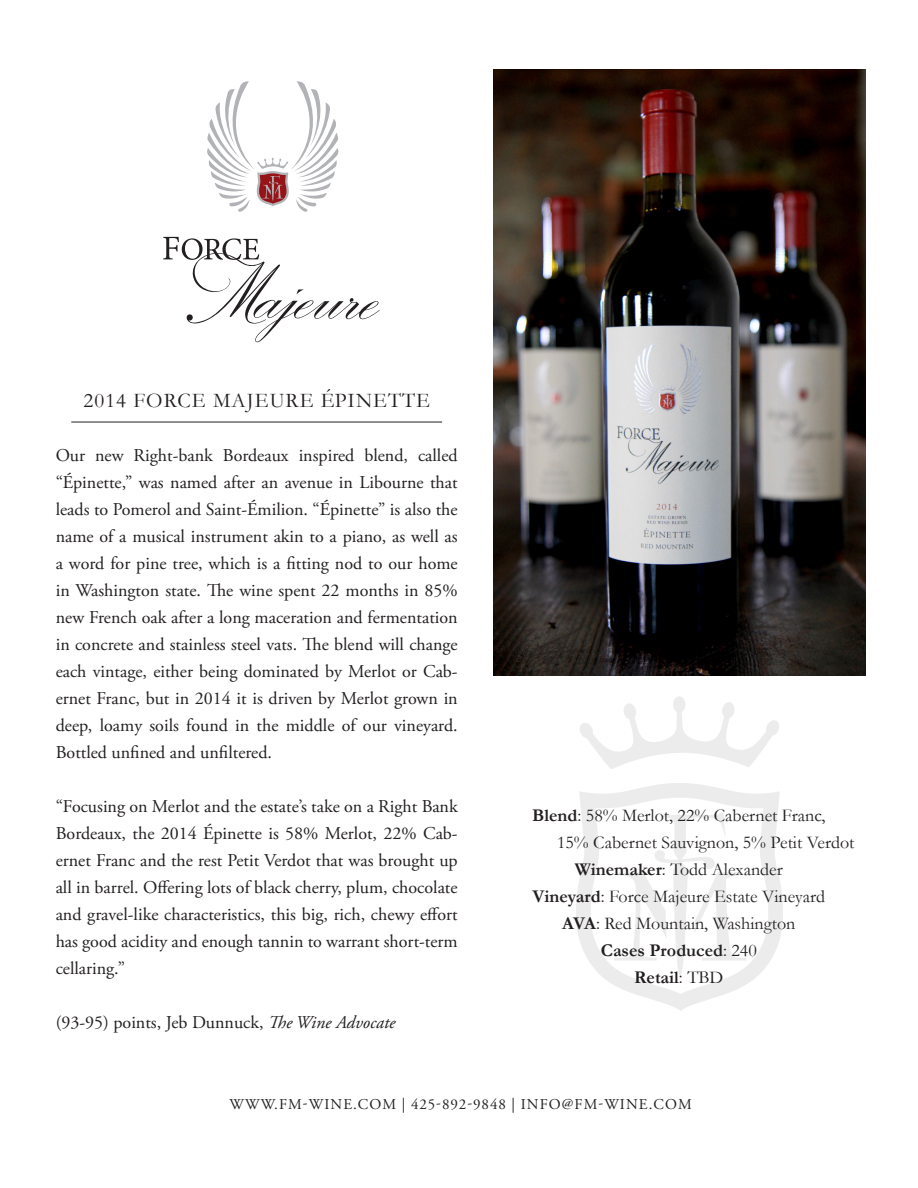
<style>
.page{position:relative;width:918px;height:1188px;background:#fff}
.page>*{position:absolute;margin:0;border:0;box-sizing:border-box;transform-origin:0 0}
.t1{font:21px "Garamond";letter-spacing:.05em;color:#231f20}
.t2{font:18px/27px "Adobe Garamond Pro";color:#231f20;text-align:justify}
.t3{font:18px "Garamond";color:#231f20}
.t4{font:700 18px "Garamond";color:#231f20}
.t5{font:15px "Adobe Garamond Pro";letter-spacing:.075em;color:#231f20}
.t6{font:12px "Centaur";letter-spacing:.075em;color:#231f20}
.t7{font:8.55px "Garamond";letter-spacing:.075em;color:#231f20}
.s1{font-style:italic}
.s2{font-weight:700}
.s3{font-weight:400}
</style>
<div class="page">
<svg style="left:576px;top:783px;width:207px;height:228px"></svg>
<svg style="left:580px;top:696px;width:199px;height:73px"></svg>
<svg style="left:591px;top:798px;width:177px;height:196px"></svg>
<svg style="left:163px;top:237px;width:217px;height:105px"></svg>
<svg style="left:207px;top:81px;width:132px;height:131px"></svg>
<hr style="left:71px;top:422px;width:371px;height:1px;background:#231f20">
<img style="left:493px;top:69px;width:373px;height:606px">
<p class="t1" style="left:84px;top:387px;width:348px">2014 FORCE MAJEURE ÉPINETTE</p>
<p class="t2" style="left:56px;top:442px;width:404px">Our new Right-bank Bordeaux inspired blend, called “Épinette,” was named after an avenue in Libourne that leads to Pomerol and Saint-Émilion. “Épinette” is also the name of a musical instrument akin to a piano, as well as a word for pine tree, which is a fitting nod to our home in Washington state. The wine spent 22 months in 85% new French oak after a long maceration and fermentation in concrete and stainless steel vats. The blend will change each vintage, either being dominated by Merlot or Cab&shy;ernet Franc, but in 2014 it is driven by Merlot grown in deep, loamy soils found in the middle of our vineyard.<br>Bottled unfined and unfiltered.</p>
<p class="t7" style="left:237px;top:400px;width:73px">ESTATE GROWN</p>
<p class="t6" style="left:222px;top:453px;width:103px">RED MOUNTAIN</p>
<p class="t2" style="left:56px;top:793px;width:404px">“Focusing on Merlot and the estate’s take on a Right Bank Bordeaux, the 2014 Épinette is 58% Merlot, 22% Cab&shy;ernet Franc and the rest Petit Verdot that was brought up all in barrel. Offering lots of black cherry, plum, chocolate and gravel-like characteristics, this big, rich, chewy effort has good acidity and enough tannin to warrant short-term cellaring.”</p>
<p class="t2" style="left:56px;top:1009px;width:341px">(93-95) points, Jeb Dunnuck, <span class="s1">The Wine Advocate</span></p>
<p class="t3" style="left:532px;top:805px;width:295px"><span class="s2">Blend</span>: 58% Merlot, 22% Cabernet Franc,</p>
<p class="t3" style="left:557px;top:832px;width:299px">15% Cabernet Sauvignon, 5% Petit Verdot</p>
<p class="t3" style="left:575px;top:859px;width:209px"><span class="s2">Winemaker</span>: Todd Alexander</p>
<p class="t3" style="left:533px;top:886px;width:294px"><span class="s2">Vineyard</span>: Force Majeure Estate Vineyard</p>
<p class="t3" style="left:562px;top:913px;width:235px"><span class="s2">AVA</span>: Red Mountain, Washington</p>
<p class="t4" style="left:601px;top:940px;width:158px">Cases Produced<span class="s3">: 240</span></p>
<p class="t4" style="left:634px;top:967px;width:91px">Retail<span class="s3">: TBD</span></p>
<p class="t5" style="left:230px;top:1096px;width:464px">WWW.FM-WINE.COM | 425-892-9848 | INFO@FM-WINE.COM</p>
</div>
